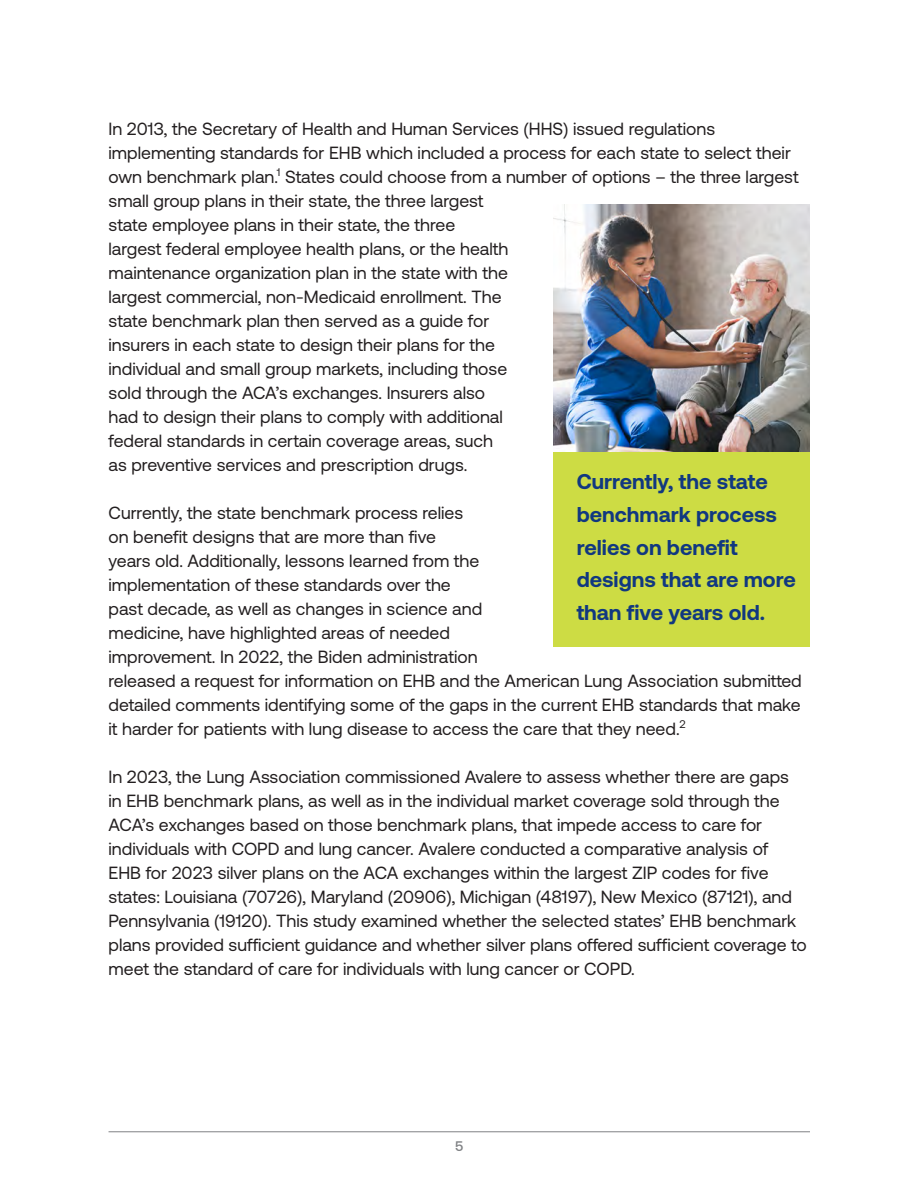
<style>
.page{position:relative;width:918px;height:1188px;background:#fff}
.page>*{position:absolute;margin:0;border:0;box-sizing:border-box;transform-origin:0 0}
.t1{font:700 21.3px/32.7px "Aeonik";color:#113880}
.t2{font:17.7px/24px "Aeonik";color:#231f20}
.t3{font:500 13.8px "Aeonik";color:#808285}
</style>
<div class="page">
<hr style="left:109px;top:1131px;width:701px;height:1px;background:#808285">
<div style="left:554px;top:450px;width:256px;height:197px;background:#cddc44"></div>
<img style="left:554px;top:205px;width:256px;height:247px">
<p class="t2" style="left:109px;top:117px;width:692px">In 2013, the Secretary of Health and Human Services (HHS) issued regulations implementing standards for EHB which included a process for each state to select their own benchmark plan.<sup>1</sup> States could choose from a number of options – the three largest small group plans in their state, the three largest<br>state employee plans in their state, the three<br>largest federal employee health plans, or the health<br>maintenance organization plan in the state with the<br>largest commercial, non-Medicaid enrollment. The<br>state benchmark plan then served as a guide for<br>insurers in each state to design their plans for the<br>individual and small group markets, including those<br>sold through the ACA’s exchanges. Insurers also<br>had to design their plans to comply with additional<br>federal standards in certain coverage areas, such<br>as preventive services and prescription drugs.</p>
<p class="t2" style="left:109px;top:501px;width:695px">Currently, the state benchmark process relies<br>on benefit designs that are more than five<br>years old. Additionally, lessons learned from the<br>implementation of these standards over the<br>past decade, as well as changes in science and<br>medicine, have highlighted areas of needed<br>improvement. In 2022, the Biden administration<br>released a request for information on EHB and the American Lung Association submitted detailed comments identifying some of the gaps in the current EHB standards that make it harder for patients with lung disease to access the care that they need.<sup>2</sup></p>
<p class="t2" style="left:109px;top:765px;width:700px">In 2023, the Lung Association commissioned Avalere to assess whether there are gaps<br>in EHB benchmark plans, as well as in the individual market coverage sold through the ACA’s exchanges based on those benchmark plans, that impede access to care for individuals with COPD and lung cancer. Avalere conducted a comparative analysis of<br>EHB for 2023 silver plans on the ACA exchanges within the largest ZIP codes for five states: Louisiana (70726), Maryland (20906), Michigan (48197), New Mexico (87121), and Pennsylvania (19120). This study examined whether the selected states’ EHB benchmark plans provided sufficient guidance and whether silver plans offered sufficient coverage to meet the standard of care for individuals with lung cancer or COPD.</p>
<p class="t1" style="left:577px;top:465px;width:221px">Currently, the state benchmark process relies on benefit designs that are more than five years old.</p>
<p class="t3" style="left:455px;top:1139px;width:10px">5</p>
</div>
